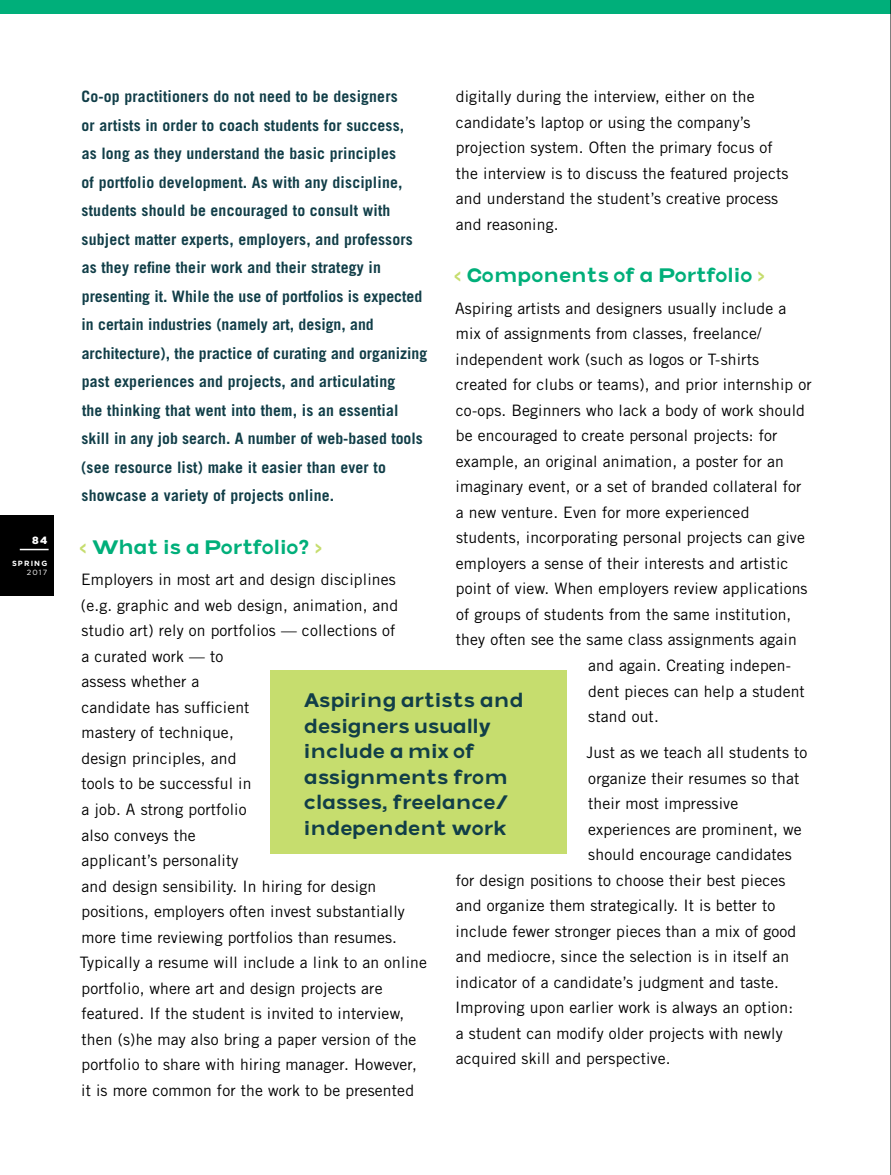
<style>
.page{position:relative;width:891px;height:1175px;background:#fff}
.page>*{position:absolute;margin:0;border:0;box-sizing:border-box;transform-origin:0 0}
.t1{font:19.5px/25.5px "Optotypo";letter-spacing:.04em;color:#113e48}
.t2{font:19.5px "Optotypo";letter-spacing:.03em;color:#00af7a}
.t3{font:15.75px/25.5px "Trade Gothic";letter-spacing:.01em;color:#000}
.t4{font:700 15.75px/28.5px "Trade Gothic";letter-spacing:.01em;color:#113e48}
.t5{font:900 10.5px "Gotham";color:#fff}
.t6{font:700 7.5px "Gotham";letter-spacing:.15em;color:#fff}
.t7{font:7.5px "Gotham";color:#fff}
.s1{color:#c6dd6e}
</style>
<div class="page">
<div style="left:0;top:0;width:891px;height:14px;background:#00af7a"></div>
<div style="left:270px;top:670px;width:297px;height:184px;background:#c6dd6e"></div>
<div style="left:0;top:515px;width:54px;height:81px;background:#000"></div>
<svg style="left:20px;top:549px;width:29px;height:1px"></svg>
<hr style="left:890px;top:0;width:1px;height:1174px;background:#000">
<p class="t5" style="left:32px;top:533px;width:17px">84</p>
<p class="t6" style="left:12px;top:558px;width:37px">SPRING</p>
<p class="t7" style="left:27px;top:568px;width:22px">2017</p>
<p class="t4" style="left:81px;top:82px;width:348px">Co-op practitioners do not need to be designers<br>or artists in order to coach students for success,<br>as long as they understand the basic principles<br>of portfolio development. As with any discipline, students should be encouraged to consult with subject matter experts, employers, and professors as they refine their work and their strategy in presenting it. While the use of portfolios is expected in certain industries (namely art, design, and architecture), the practice of curating and organizing past experiences and projects, and articulating<br>the thinking that went into them, is an essential skill in any job search. A number of web-based tools (see resource list) make it easier than ever to showcase a variety of projects online.</p>
<p class="t2" style="left:79px;top:533px;width:245px"><span class="s1">&lt;</span> What is a Portfolio? <span class="s1">&gt;</span></p>
<p class="t3" style="left:80px;top:567px;width:349px">Employers in most art and design disciplines (e.g. graphic and web design, animation, and studio art) rely on portfolios — collections of<br>a curated work — to<br>assess whether a<br>candidate has sufficient<br>mastery of technique,<br>design principles, and<br>tools to be successful in<br>a job. A strong portfolio<br>also conveys the<br>applicant’s personality<br>and design sensibility. In hiring for design positions, employers often invest substantially more time reviewing portfolios than resumes.<br>Typically a resume will include a link to an online portfolio, where art and design projects are featured. If the student is invited to interview, then (s)he may also bring a paper version of the portfolio to share with hiring manager. However, it is more common for the work to be presented</p>
<p class="t3" style="left:456px;top:84px;width:334px">digitally during the interview, either on the candidate’s laptop or using the company’s projection system. Often the primary focus of the interview is to discuss the featured projects and understand the student’s creative process and reasoning.</p>
<p class="t2" style="left:454px;top:262px;width:313px"><span class="s1">&lt;</span> Components of a Portfolio <span class="s1">&gt;</span></p>
<p class="t3" style="left:455px;top:295px;width:333px">Aspiring artists and designers usually include a</p>
<p class="t3" style="left:456px;top:321px;width:307px">mix of assignments from classes, freelance/</p>
<p class="t3" style="left:456px;top:346px;width:305px">independent work (such as logos or T-shirts</p>
<p class="t3" style="left:456px;top:372px;width:357px">created for clubs or teams), and prior internship or</p>
<p class="t3" style="left:456px;top:397px;width:351px">co-ops. Beginners who lack a body of work should</p>
<p class="t3" style="left:456px;top:423px;width:323px">be encouraged to create personal projects: for</p>
<p class="t3" style="left:456px;top:448px;width:329px">example, an original animation, a poster for an</p>
<p class="t3" style="left:456px;top:474px;width:347px">imaginary event, or a set of branded collateral for</p>
<p class="t3" style="left:456px;top:499px;width:295px">a new venture. Even for more experienced</p>
<p class="t3" style="left:456px;top:525px;width:350px">students, incorporating personal projects can give</p>
<p class="t3" style="left:456px;top:550px;width:334px">employers a sense of their interests and artistic</p>
<p class="t3" style="left:456px;top:576px;width:353px">point of view. When employers review applications</p>
<p class="t3" style="left:456px;top:601px;width:337px">of groups of students from the same institution,</p>
<p class="t3" style="left:456px;top:627px;width:342px">they often see the same class assignments again</p>
<p class="t3" style="left:588px;top:652px;width:204px">and again. Creating indepen-</p>
<p class="t3" style="left:588px;top:678px;width:218px">dent pieces can help a student</p>
<p class="t3" style="left:588px;top:703px;width:72px">stand out.</p>
<p class="t3" style="left:586px;top:739px;width:222px">Just as we teach all students to</p>
<p class="t3" style="left:588px;top:765px;width:213px">organize their resumes so that</p>
<p class="t3" style="left:588px;top:790px;width:152px">their most impressive</p>
<p class="t3" style="left:588px;top:816px;width:215px">experiences are prominent, we</p>
<p class="t3" style="left:588px;top:841px;width:205px">should encourage candidates</p>
<p class="t3" style="left:456px;top:867px;width:331px">for design positions to choose their best pieces</p>
<p class="t3" style="left:456px;top:892px;width:321px">and organize them strategically. It is better to</p>
<p class="t3" style="left:456px;top:918px;width:342px">include fewer stronger pieces than a mix of good</p>
<p class="t3" style="left:456px;top:943px;width:335px">and mediocre, since the selection is in itself an</p>
<p class="t3" style="left:456px;top:969px;width:325px">indicator of a candidate’s judgment and taste.</p>
<p class="t3" style="left:455px;top:994px;width:340px">Improving upon earlier work is always an option:</p>
<p class="t3" style="left:456px;top:1020px;width:328px">a student can modify older projects with newly</p>
<p class="t3" style="left:456px;top:1045px;width:216px">acquired skill and perspective.</p>
<p class="t1" style="left:304px;top:686px;width:221px">Aspiring artists and designers usually include a mix of assignments from classes, freelance/ independent work</p>
</div>
